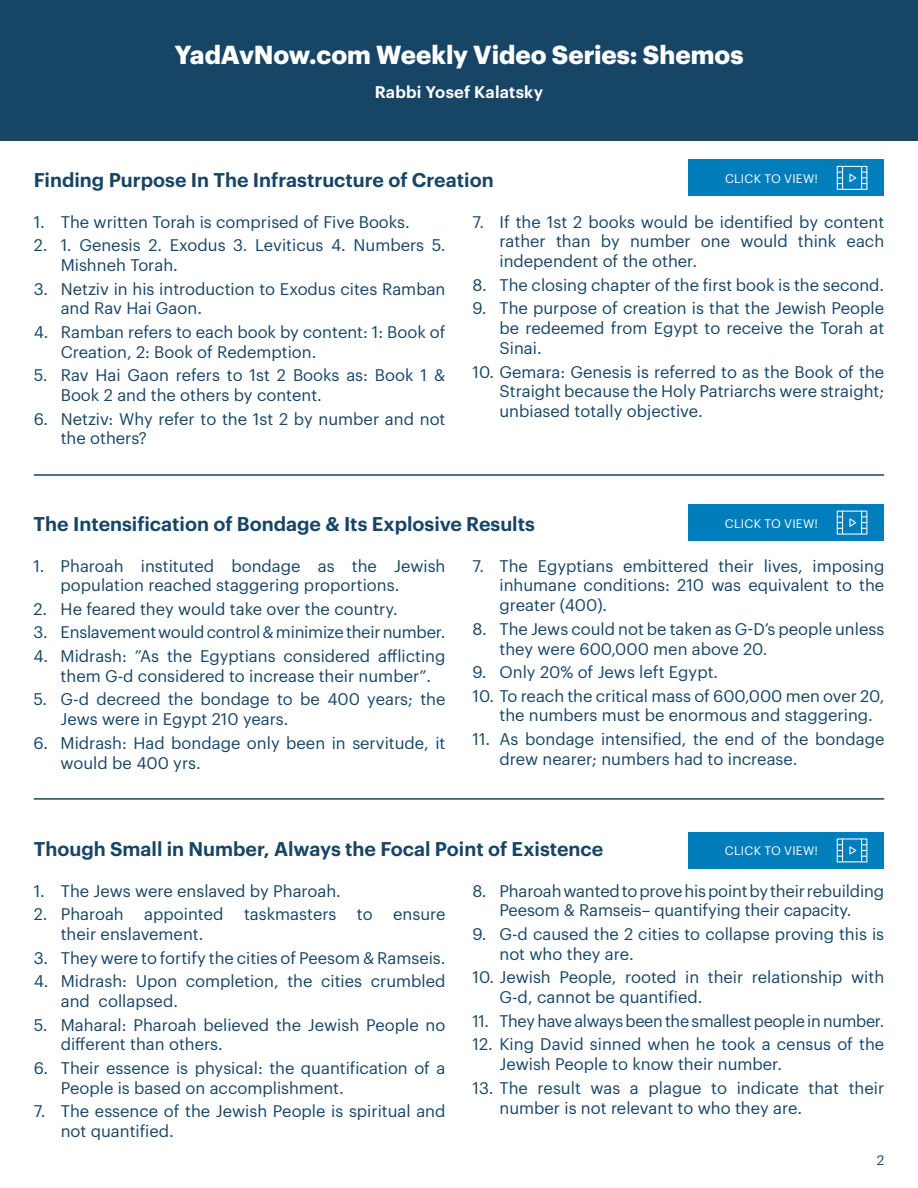
<style>
.page{position:relative;width:918px;height:1188px;background:#fff}
.page>*{position:absolute;margin:0;border:0;box-sizing:border-box;transform-origin:0 0}
.t1{font:700 25.5px "Graphik";color:#fff}
.t2{font:600 19.5px "Graphik";color:#174566}
.t3{font:16.5px/19.8px "Graphik";color:#174566}
.t4{font:16.5px "Graphik";letter-spacing:-.02em;color:#174566}
.t5{font:600 16.5px "Graphik";letter-spacing:.01em;color:#fff}
.t6{font:13.5px "Graphik";color:#174566}
.t7{font:12.15px "Graphik";letter-spacing:.02em;color:#fff}
</style>
<div class="page">
<div style="left:689px;top:505px;width:195px;height:36px;background:#007ebc"></div>
<svg style="left:837px;top:511px;width:30px;height:24px"></svg>
<div style="left:689px;top:832px;width:195px;height:36px;background:#007ebc"></div>
<svg style="left:837px;top:838px;width:30px;height:24px"></svg>
<hr style="left:34px;top:798px;width:850px;height:2px;background:#174566">
<hr style="left:34px;top:474px;width:850px;height:2px;background:#174566">
<div style="left:0;top:0;width:918px;height:141px;background:#174566"></div>
<div style="left:689px;top:160px;width:195px;height:36px;background:#007ebc"></div>
<svg style="left:837px;top:166px;width:30px;height:24px"></svg>
<h1 class="t1" style="left:175px;top:35px;width:570px">YadAvNow.com Weekly Video Series: Shemos</h1>
<p class="t5" style="left:375px;top:80px;width:170px">Rabbi Yosef Kalatsky</p>
<p class="t2" style="left:34px;top:165px;width:461px">Finding Purpose In The Infrastructure of Creation</p>
<p class="t7" style="left:725px;top:169px;width:95px">CLICK TO VIEW!</p>
<p class="t3" style="left:34px;top:210px;width:378px">1. The written Torah is comprised of Five Books.</p>
<p class="t3" style="left:61px;top:234px;width:386px;text-indent:-27px">2. 1. Genesis 2. Exodus 3. Leviticus 4. Numbers 5.<br>Mishneh Torah.</p>
<p class="t3" style="left:61px;top:277px;width:386px;text-indent:-27px">3. Netziv in his introduction to Exodus cites Ramban and Rav Hai Gaon.</p>
<p class="t3" style="left:61px;top:321px;width:386px;text-indent:-27px">4. Ramban refers to each book by content: 1: Book of<br>Creation, 2: Book of Redemption.</p>
<p class="t3" style="left:61px;top:364px;width:386px;text-indent:-27px">5. Rav Hai Gaon refers to 1st 2 Books as: Book 1 &amp;<br>Book 2 and the others by content.</p>
<p class="t3" style="left:61px;top:407px;width:386px;text-indent:-27px">6. Netziv: Why refer to the 1st 2 by number and not the others?</p>
<p class="t3" style="left:499px;top:210px;width:386px;text-align:justify;text-indent:-27px">7. If the 1st 2 books would be identified by content rather than by number one would think each independent of the other.</p>
<p class="t3" style="left:473px;top:274px;width:413px">8. The closing chapter of the first book is the second.</p>
<p class="t3" style="left:499px;top:297px;width:386px;text-align:justify;text-indent:-27px">9. The purpose of creation is that the Jewish People be redeemed from Egypt to receive the Torah at Sinai.</p>
<p class="t3" style="left:499px;top:360px;width:386px;text-align:justify;text-indent:-27px">10. Gemara: Genesis is referred to as the Book of the Straight because the Holy Patriarchs were straight; unbiased totally objective.</p>
<p class="t2" style="left:34px;top:509px;width:503px">The Intensification of Bondage &amp; Its Explosive Results</p>
<p class="t7" style="left:725px;top:514px;width:95px">CLICK TO VIEW!</p>
<p class="t3" style="left:61px;top:554px;width:386px;text-indent:-27px">1. Pharoah instituted bondage as the Jewish population reached staggering proportions.</p>
<p class="t3" style="left:34px;top:598px;width:366px">2. He feared they would take over the country.</p>
<p class="t3" style="left:34px;top:621px;width:413px">3. Enslavement would control &amp; minimize their number.</p>
<p class="t3" style="left:61px;top:645px;width:386px;text-indent:-27px">4. Midrash: ”As the Egyptians considered afflicting them G-d considered to increase their number”.</p>
<p class="t3" style="left:61px;top:688px;width:386px;text-indent:-27px">5. G-d decreed the bondage to be 400 years; the<br>Jews were in Egypt 210 years.</p>
<p class="t3" style="left:61px;top:732px;width:386px;text-indent:-27px">6. Midrash: Had bondage only been in servitude, it would be 400 yrs.</p>
<p class="t3" style="left:499px;top:554px;width:386px;text-align:justify;text-indent:-27px">7. The Egyptians embittered their lives, imposing inhumane conditions: 210 was equivalent to the greater (400).</p>
<p class="t3" style="left:499px;top:617px;width:386px;text-indent:-27px">8. The Jews could not be taken as G-D’s people unless they were 600,000 men above 20.</p>
<p class="t3" style="left:472px;top:661px;width:247px">9. Only 20% of Jews left Egypt.</p>
<p class="t3" style="left:499px;top:684px;width:386px;text-indent:-27px">10. To reach the critical mass of 600,000 men over 20, the numbers must be enormous and staggering.</p>
<p class="t3" style="left:499px;top:728px;width:386px;text-indent:-27px">11. As bondage intensified, the end of the bondage drew nearer; numbers had to increase.</p>
<p class="t2" style="left:34px;top:834px;width:571px">Though Small in Number, Always the Focal Point of Existence</p>
<p class="t7" style="left:725px;top:842px;width:95px">CLICK TO VIEW!</p>
<p class="t3" style="left:34px;top:879px;width:309px">1. The Jews were enslaved by Pharoah.</p>
<p class="t3" style="left:61px;top:903px;width:386px;text-indent:-27px">2. Pharoah appointed taskmasters to ensure their enslavement.</p>
<p class="t3" style="left:34px;top:946px;width:413px">3. They were to fortify the cities of Peesom &amp; Ramseis.</p>
<p class="t3" style="left:61px;top:970px;width:386px;text-indent:-27px">4. Midrash: Upon completion, the cities crumbled and collapsed.</p>
<p class="t3" style="left:61px;top:1013px;width:386px;text-indent:-27px">5. Maharal: Pharoah believed the Jewish People no different than others.</p>
<p class="t3" style="left:61px;top:1057px;width:386px;text-indent:-27px">6. Their essence is physical: the quantification of a<br>People is based on accomplishment.</p>
<p class="t3" style="left:61px;top:1100px;width:386px;text-indent:-27px">7. The essence of the Jewish People is spiritual and not quantified.</p>
<p class="t3" style="left:472px;top:879px;width:413px;text-align:center">8. Pharoah wanted to prove his point by their rebuilding<br>Peesom &amp; Ramseis– quantifying their capacity.</p>
<p class="t3" style="left:499px;top:923px;width:386px;text-indent:-27px">9. G-d caused the 2 cities to collapse proving this is not who they are.</p>
<p class="t3" style="left:499px;top:966px;width:386px;text-indent:-27px">10. Jewish People, rooted in their relationship with<br>G-d, cannot be quantified.</p>
<p class="t4" style="left:473px;top:1008px;width:413px">11. They have always been the smallest people in number.</p>
<p class="t3" style="left:499px;top:1033px;width:386px;text-indent:-27px">12. King David sinned when he took a census of the<br>Jewish People to know their number.</p>
<p class="t3" style="left:499px;top:1076px;width:386px;text-indent:-27px">13. The result was a plague to indicate that their number is not relevant to who they are.</p>
<p class="t6" style="left:877px;top:1150px;width:9px">2</p>
</div>
